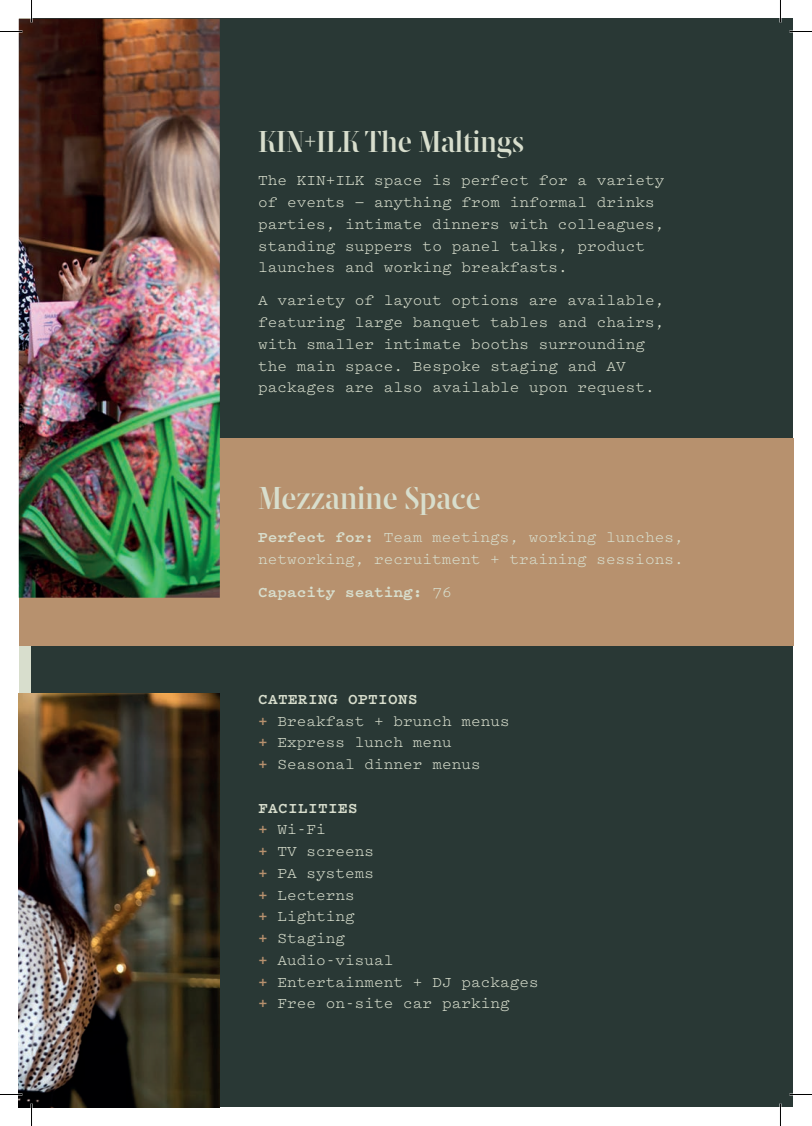
<style>
.page{position:relative;width:812px;height:1126px;background:#fff}
.page>*{position:absolute;margin:0;border:0;box-sizing:border-box;transform-origin:0 0}
.t1{font:500 31.5px "Avaunt Stencil";color:#d8decd}
.t2{font:500 30px "Avaunt Stencil";color:#d8decd}
.t3{font:15.75px/21.8px "Pitch";color:#d8decd}
.t4{font:700 15.75px "Pitch";color:#d8decd}
.s1{font-weight:700}
.s2{font-weight:400}
.s3{font-weight:700;color:#b7916e}
</style>
<div class="page">
<div style="left:19px;top:19px;width:13px;height:1088px;background:#d8decd"></div>
<div style="left:32px;top:19px;width:761px;height:1088px;background:#293835"></div>
<img style="left:19px;top:693px;width:201px;height:414px">
<div style="left:19px;top:438px;width:774px;height:208px;background:#b7916e"></div>
<img style="left:19px;top:19px;width:201px;height:579px">
<hr style="left:779px;top:0;width:2px;height:22px;background:#fff">
<hr style="left:779px;top:1103px;width:2px;height:23px;background:#fff">
<svg style="left:0;top:31px;width:22px;height:1px"></svg>
<svg style="left:789px;top:31px;width:22px;height:1px"></svg>
<svg style="left:0;top:1094px;width:22px;height:1px"></svg>
<svg style="left:789px;top:1094px;width:22px;height:1px"></svg>
<svg style="left:31px;top:0;width:1px;height:22px"></svg>
<svg style="left:31px;top:1103px;width:1px;height:23px"></svg>
<svg style="left:780px;top:0;width:1px;height:22px"></svg>
<svg style="left:780px;top:1103px;width:1px;height:23px"></svg>
<h2 class="t2" style="left:258px;top:123px;width:267px">KIN+ILK The Maltings</h2>
<p class="t3" style="left:258px;top:169px;width:408px">The KIN+ILK space is perfect for a variety of events — anything from informal drinks parties, intimate dinners with colleagues, standing suppers to panel talks, product launches and working breakfasts.</p>
<p class="t3" style="left:258px;top:289px;width:408px">A variety of layout options are available, featuring large banquet tables and chairs, with smaller intimate booths surrounding the main space. Bespoke staging and AV packages are also available upon request.</p>
<h1 class="t1" style="left:258px;top:478px;width:224px">Mezzanine Space</h1>
<p class="t3" style="left:258px;top:525px;width:427px"><span class="s1">Perfect for:</span> Team meetings, working lunches, networking, recruitment + training sessions.</p>
<p class="t4" style="left:258px;top:581px;width:195px">Capacity seating: <span class="s2">76</span></p>
<p class="t3" style="left:258px;top:687px;width:253px"><span class="s1">CATERING OPTIONS<br></span><span class="s3">+</span> Breakfast + brunch menus <span class="s3">+</span> Express lunch menu<br><span class="s3">+</span> Seasonal dinner menus</p>
<p class="t3" style="left:258px;top:796px;width:282px"><span class="s1">FACILITIES<br></span><span class="s3">+</span> Wi-Fi<br><span class="s3">+</span> TV screens<br><span class="s3">+</span> PA systems<br><span class="s3">+</span> Lecterns<br><span class="s3">+</span> Lighting<br><span class="s3">+</span> Staging<br><span class="s3">+</span> Audio-visual<br><span class="s3">+</span> Entertainment + DJ packages <span class="s3">+</span> Free on-site car parking</p>
</div>
